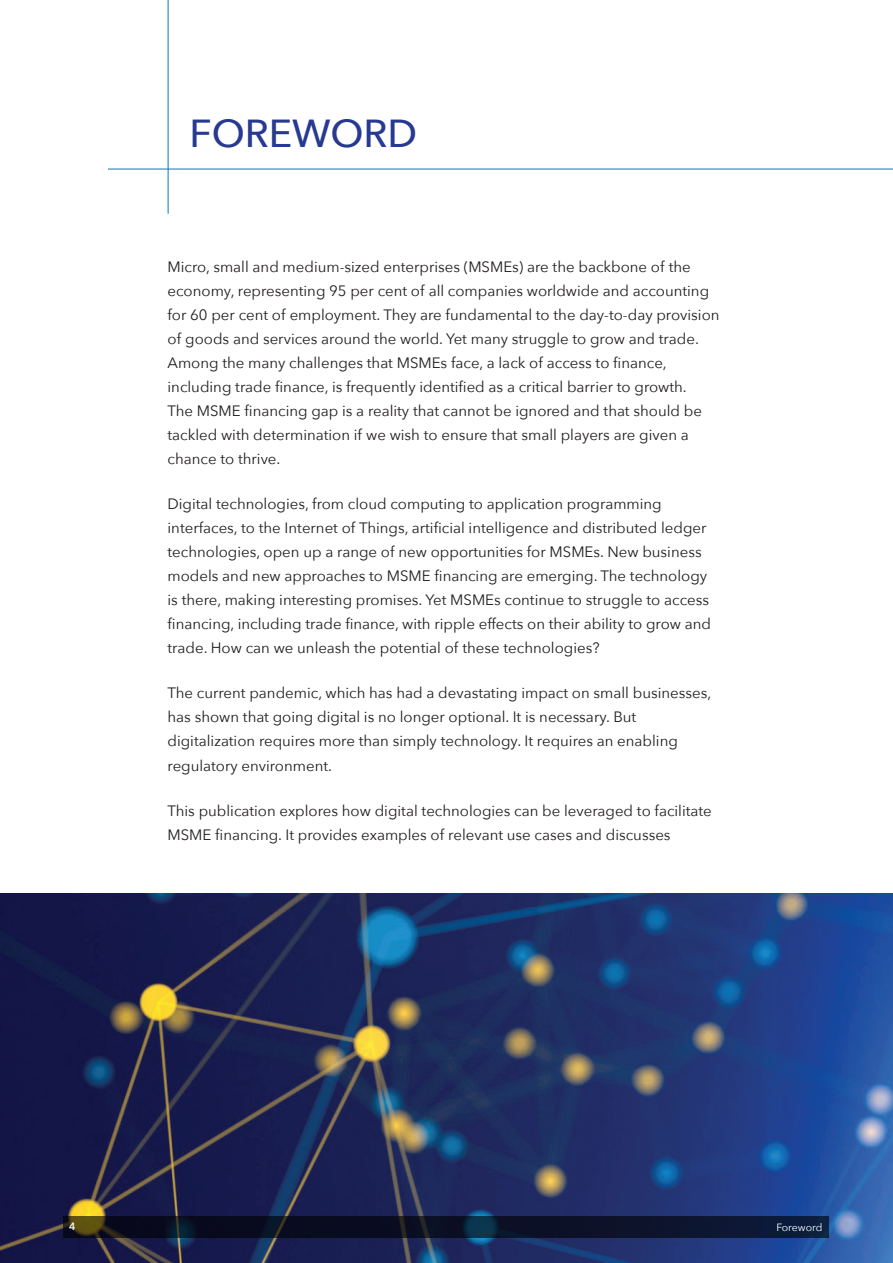
<style>
.page{position:relative;width:893px;height:1263px;background:#fff}
.page>*{position:absolute;margin:0;border:0;box-sizing:border-box;transform-origin:0 0}
.t1{font:500 39px "Avenir Next";color:#273991}
.t2{font:15px/24px "Avenir Next";color:#211d1f}
.t3{font:10.5px "Avenir Next";color:#fff}
.t4{font:600 10.5px "Avenir Next";color:#fff}
</style>
<div class="page">
<hr style="left:168px;top:0;width:1px;height:214px;background:#0977be">
<img style="left:0;top:893px;width:893px;height:370px">
<svg style="left:64px;top:1216px;width:765px;height:21px;background:#0e1528"></svg>
<hr style="left:108px;top:169px;width:785px;height:1px;background:#0977be">
<h1 class="t1" style="left:190px;top:110px;width:229px">FOREWORD</h1>
<p class="t2" style="left:168px;top:255px;width:554px">Micro, small and medium-sized enterprises (MSMEs) are the backbone of the economy, representing 95 per cent of all companies worldwide and accounting for 60 per cent of employment. They are fundamental to the day-to-day provision of goods and services around the world. Yet many struggle to grow and trade.<br>Among the many challenges that MSMEs face, a lack of access to finance, including trade finance, is frequently identified as a critical barrier to growth.<br>The MSME financing gap is a reality that cannot be ignored and that should be tackled with determination if we wish to ensure that small players are given a chance to thrive.</p>
<p class="t2" style="left:168px;top:492px;width:545px">Digital technologies, from cloud computing to application programming interfaces, to the Internet of Things, artificial intelligence and distributed ledger technologies, open up a range of new opportunities for MSMEs. New business models and new approaches to MSME financing are emerging. The technology is there, making interesting promises. Yet MSMEs continue to struggle to access financing, including trade finance, with ripple effects on their ability to grow and trade. How can we unleash the potential of these technologies?</p>
<p class="t2" style="left:168px;top:681px;width:545px">The current pandemic, which has had a devastating impact on small businesses, has shown that going digital is no longer optional. It is necessary. But digitalization requires more than simply technology. It requires an enabling regulatory environment.</p>
<p class="t2" style="left:168px;top:798px;width:546px">This publication explores how digital technologies can be leveraged to facilitate<br>MSME financing. It provides examples of relevant use cases and discusses</p>
<p class="t4" style="left:69px;top:1220px;width:8px">4</p>
<p class="t3" style="left:776px;top:1221px;width:47px">Foreword</p>
</div>
